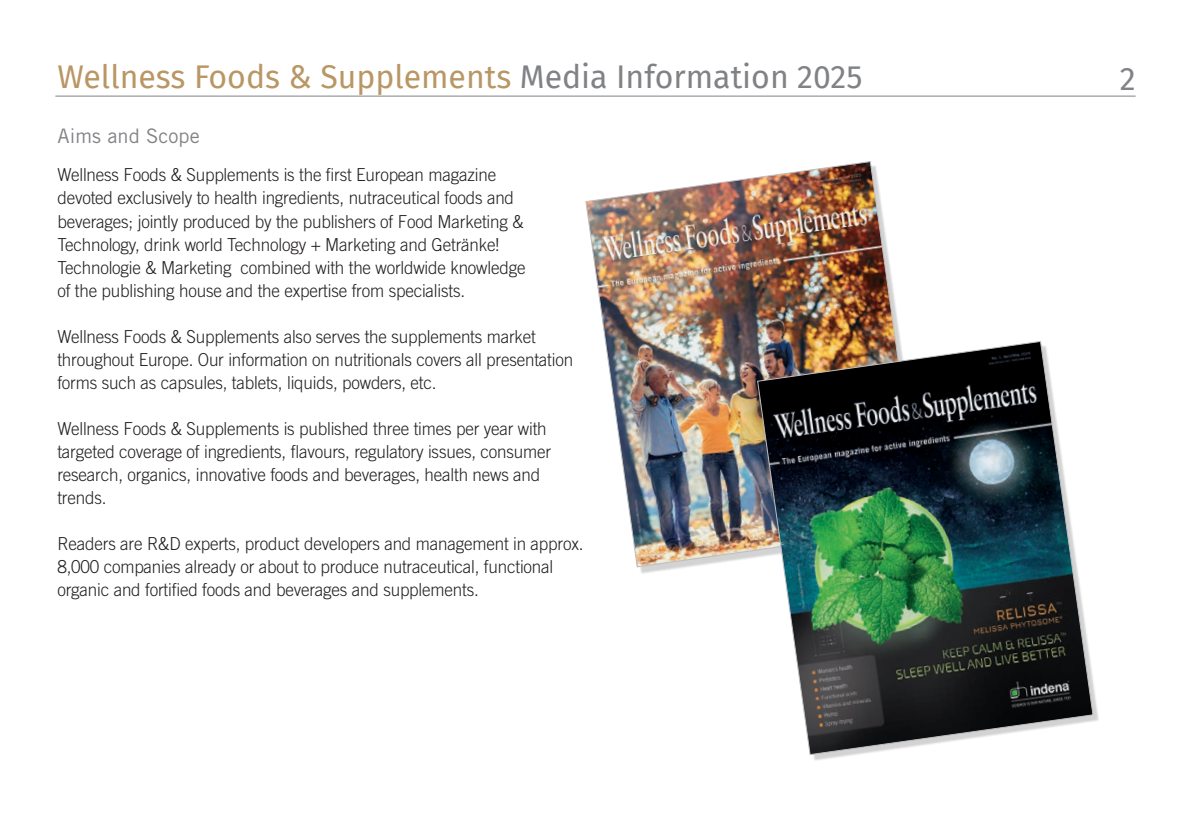
<style>
.page{position:relative;width:1191px;height:840px;background:#fff}
.page>*{position:absolute;margin:0;border:0;box-sizing:border-box;transform-origin:0 0}
.t1{font:32px "Fira Sans";color:#b99764}
.t2{font:32px "Fira Sans";color:#808285}
.t3{font:20px "Trade Gothic LT Std";letter-spacing:.005em;color:#808285}
.t4{font:300 17.8px/23px "Trade Gothic LT Std";letter-spacing:-.01em;color:#231f20;scale:.95 1}
.s1{color:#808285}
</style>
<div class="page">
<hr style="left:55px;top:96px;width:1080px;height:1px;background:#808285">
<img style="left:585px;top:161px;width:316px;height:406px">
<div style="left:761px;top:344px;width:338px;height:417px;background:#231f20;opacity:.2"></div>
<img style="left:757px;top:341px;width:336px;height:413px">
<h1 class="t1" style="left:57px;top:53px;width:806px">Wellness Foods &amp; Supplements <span class="s1">Media Information 2025</span></h1>
<p class="t3" style="left:57px;top:124px;width:144px">Aims and Scope</p>
<p class="t4" style="left:57px;top:163px;width:494px">Wellness Foods &amp; Supplements is the first European magazine devoted exclusively to health ingredients, nutraceutical foods and beverages; jointly produced by the publishers of Food Marketing &amp; Technology, drink world Technology + Marketing and Getränke!<br>Technologie &amp; Marketing combined with the worldwide knowledge of the publishing house and the expertise from specialists.</p>
<p class="t4" style="left:57px;top:324px;width:544px">Wellness Foods &amp; Supplements also serves the supplements market throughout Europe. Our information on nutritionals covers all presentation forms such as capsules, tablets, liquids, powders, etc.</p>
<p class="t4" style="left:57px;top:416px;width:521px">Wellness Foods &amp; Supplements is published three times per year with targeted coverage of ingredients, flavours, regulatory issues, consumer research, organics, innovative foods and beverages, health news and trends.</p>
<p class="t4" style="left:57px;top:531px;width:555px">Readers are R&amp;D experts, product developers and management in approx.<br>8,000 companies already or about to produce nutraceutical, functional organic and fortified foods and beverages and supplements.</p>
<h1 class="t2" style="left:1119px;top:55px;width:17px">2</h1>
</div>
